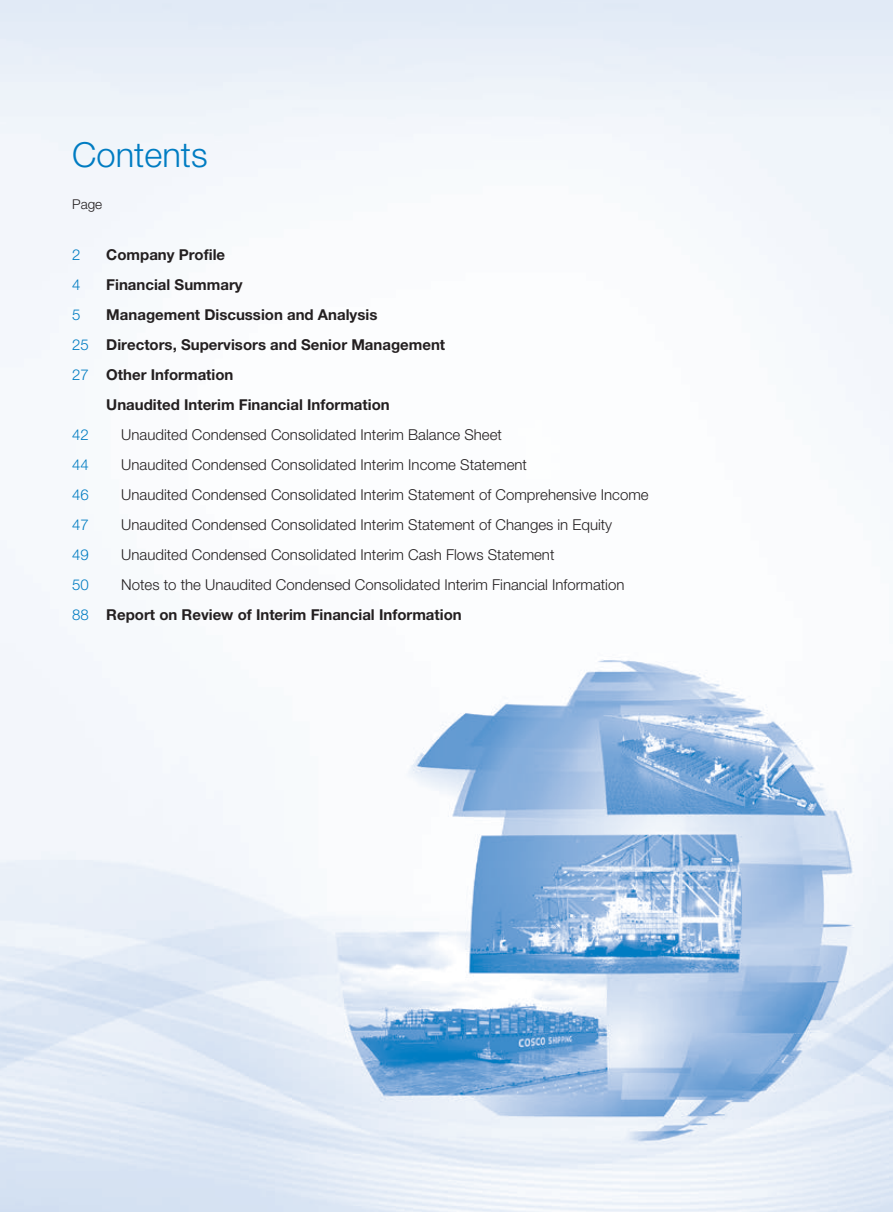
<style>
.page{position:relative;width:893px;height:1212px;background:#fff}
.page>*{position:absolute;margin:0;border:0;box-sizing:border-box;transform-origin:0 0}
.t1{font:300 34.5px "Helvetica Neue LT Std";color:#007cc2}
.t2{font:300 15px/30px "Helvetica Neue LT Std";color:#231f20}
.t3{font:700 15px "Helvetica Neue LT Std";color:#231f20}
.t4{font:300 15px "Helvetica Neue LT Std";color:#007cc2}
.t5{font:300 13.5px "Helvetica Neue LT Std";color:#231f20}
.s1{font-weight:300;color:#007cc2}
.s2{color:#007cc2}
.s3{font-weight:700}
</style>
<div class="page">
<img style="left:0;top:0;width:893px;height:1212px">
<h1 class="t1" style="left:72px;top:134px;width:137px">Contents</h1>
<p class="t5" style="left:72px;top:196px;width:32px">Page</p>
<p class="t4" style="left:72px;top:245px;width:10px">2</p>
<p class="t3" style="left:106px;top:245px;width:120px">Company Profile</p>
<p class="t4" style="left:72px;top:275px;width:10px">4</p>
<p class="t3" style="left:106px;top:275px;width:138px">Financial Summary</p>
<p class="t4" style="left:72px;top:305px;width:10px">5</p>
<p class="t3" style="left:106px;top:305px;width:273px">Management Discussion and Analysis</p>
<p class="t3" style="left:72px;top:335px;width:374px"><span class="s1">25</span> Directors, Supervisors and Senior Management</p>
<p class="t3" style="left:72px;top:365px;width:163px"><span class="s1">27</span> Other Information</p>
<p class="t3" style="left:106px;top:395px;width:285px">Unaudited Interim Financial Information</p>
<p class="t4" style="left:72px;top:425px;width:18px">42</p>
<p class="t2" style="left:121px;top:419px;width:382px">Unaudited Condensed Consolidated Interim Balance Sheet</p>
<p class="t4" style="left:72px;top:455px;width:18px">44</p>
<p class="t2" style="left:121px;top:449px;width:407px">Unaudited Condensed Consolidated Interim Income Statement</p>
<p class="t4" style="left:72px;top:485px;width:18px">46</p>
<p class="t2" style="left:121px;top:479px;width:529px">Unaudited Condensed Consolidated Interim Statement of Comprehensive Income</p>
<p class="t4" style="left:72px;top:515px;width:18px">47</p>
<p class="t2" style="left:121px;top:509px;width:492px">Unaudited Condensed Consolidated Interim Statement of Changes in Equity</p>
<p class="t4" style="left:72px;top:545px;width:18px">49</p>
<p class="t2" style="left:121px;top:539px;width:435px">Unaudited Condensed Consolidated Interim Cash Flows Statement</p>
<p class="t4" style="left:72px;top:575px;width:18px">50</p>
<p class="t2" style="left:72px;top:569px;width:554px;text-indent:49px">Notes to the Unaudited Condensed Consolidated Interim Financial Information<br><span class="s2">88</span> <span class="s3">Report on Review of Interim Financial Information</span></p>
</div>
